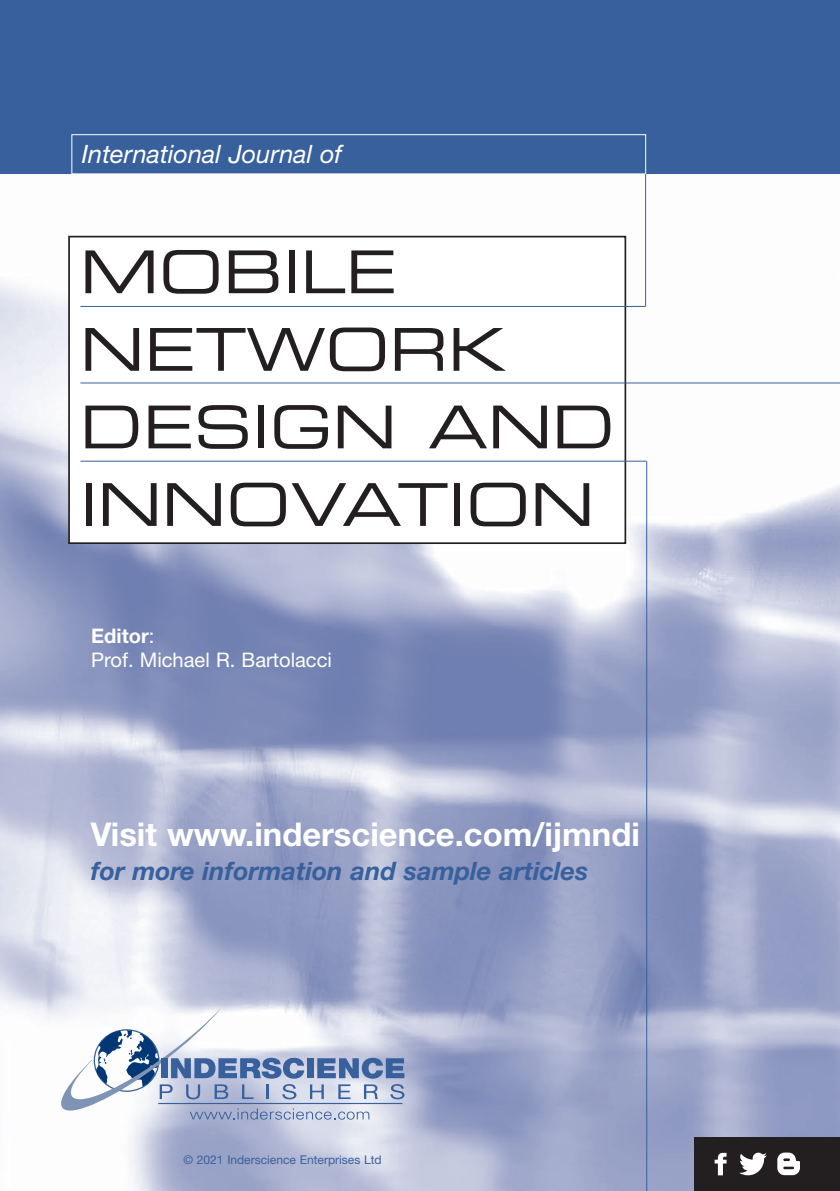
<style>
.page{position:relative;width:840px;height:1191px;background:#fff}
.page>*{position:absolute;margin:0;border:0;box-sizing:border-box;transform-origin:0 0}
.t1{font:59px/77.6px "Eurostile Extended Two";color:#231f20}
.t2{font:700 32.8px "Helvetica Neue";color:#fff}
.t3{font:italic 700 25.4px "Helvetica Neue";color:#38609c}
.t4{font:italic 25.4px "Helvetica Neue";color:#fff}
.t5{font:20px/24.4px "Helvetica Neue";color:#fff}
.t6{font:12px "Helvetica Neue";color:#38609c}
.s1{font-weight:700}
</style>
<div class="page">
<img style="left:0;top:174px;width:839px;height:1017px">
<div style="left:0;top:0;width:839px;height:174px;background:#38609c"></div>
<div style="left:69px;top:237px;width:556px;height:306px;background:#fff"></div>
<div style="left:68px;top:236px;width:558px;height:308px;border:2px solid #231f20"></div>
<div style="left:71px;top:134px;width:574px;height:40px;border:1px solid #fff"></div>
<hr style="left:80px;top:461px;width:566px;height:1px;background:#38609c">
<hr style="left:646px;top:461px;width:1px;height:730px;background:#38609c">
<hr style="left:644px;top:174px;width:1px;height:133px;background:#38609c">
<hr style="left:80px;top:306px;width:565px;height:1px;background:#38609c">
<hr style="left:80px;top:382px;width:759px;height:1px;background:#38609c">
<svg style="left:61px;top:1009px;width:343px;height:110px"></svg>
<div style="left:694px;top:1137px;width:145px;height:54px;background:#231f20"></div>
<svg style="left:714px;top:1152px;width:12px;height:23px"></svg>
<svg style="left:739px;top:1152px;width:27px;height:23px"></svg>
<svg style="left:777px;top:1152px;width:22px;height:23px"></svg>
<p class="t4" style="left:82px;top:138px;width:262px">International Journal of</p>
<h1 class="t1" style="left:80px;top:232px;width:536px">MOBILE<br>NETWORK<br>DESIGN AND<br>INNOVATION</h1>
<p class="t5" style="left:91px;top:623px;width:242px"><span class="s1">Editor</span>:<br>Prof. Michael R. Bartolacci</p>
<p class="t2" style="left:91px;top:814px;width:550px">Visit www.inderscience.com/ijmndi</p>
<p class="t3" style="left:91px;top:855px;width:498px">for more information and sample articles</p>
<p class="t6" style="left:183px;top:1152px;width:199px">© 2021 Inderscience Enterprises Ltd</p>
</div>
